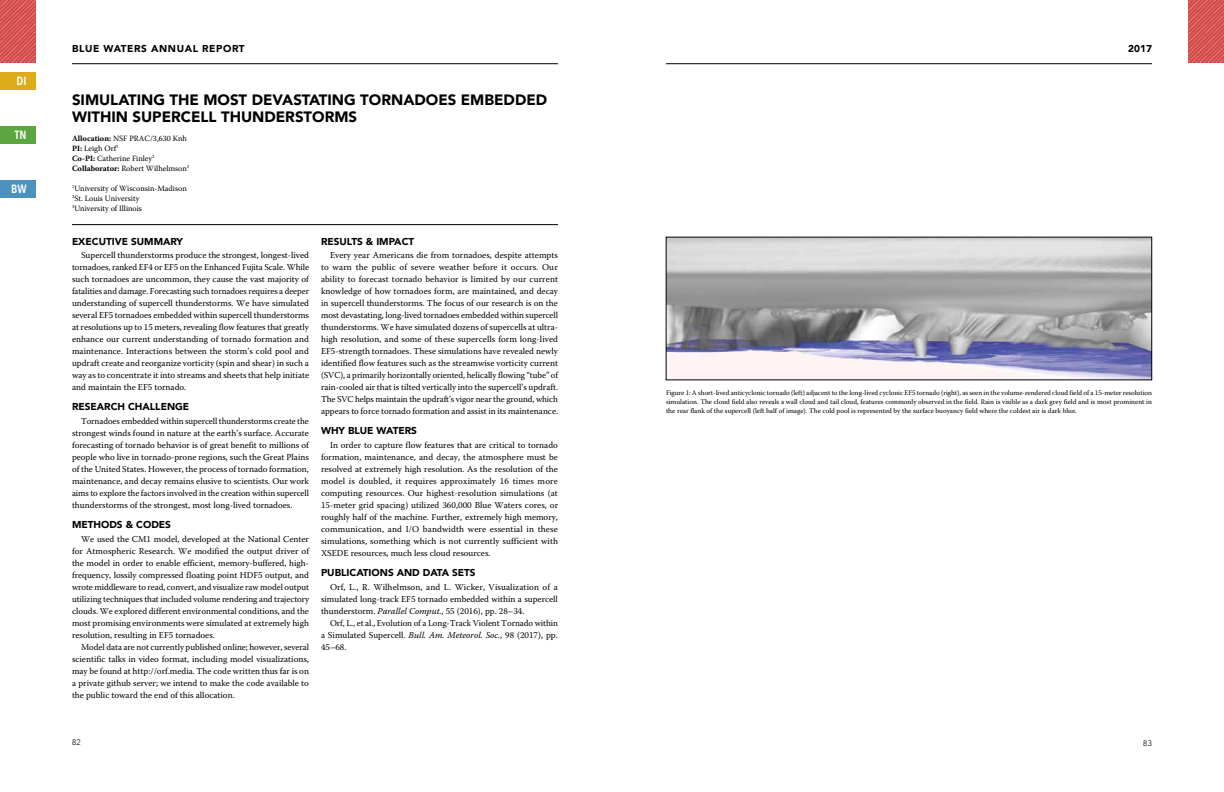
<style>
.page{position:relative;width:1224px;height:792px;background:#fff}
.page>*{position:absolute;margin:0;border:0;box-sizing:border-box;transform-origin:0 0}
.t1{font:900 15px/17px "Avenir";color:#000}
.t2{font:600 12px "Avenir Next Condensed";color:#fff}
.t3{font:900 10px "Avenir";color:#000}
.t4{font:900 10px "Avenir";letter-spacing:.06em;color:#000}
.t5{font:9px/12px "Warnock Pro";color:#000;text-align:justify}
.t6{font:8px/10px "Warnock Pro";color:#000}
.t7{font:300 8px "Avenir";color:#000}
.t8{font:7px/9px "Warnock Pro";color:#000;text-align:justify}
.s1{font-weight:700}
.s2{font-style:italic}
</style>
<div class="page">
<img style="left:0;top:0;width:36px;height:63px">
<img style="left:1188px;top:0;width:36px;height:63px">
<hr style="left:72px;top:224px;width:486px;height:1px;background:#000">
<div style="left:0;top:72px;width:36px;height:18px;background:#dcac1b"></div>
<div style="left:0;top:126px;width:36px;height:18px;background:#5ca63f"></div>
<div style="left:0;top:180px;width:36px;height:18px;background:#4c92bc"></div>
<img style="left:668px;top:239px;width:482px;height:139px">
<hr style="left:666px;top:63px;width:486px;height:1px;background:#000">
<hr style="left:72px;top:63px;width:486px;height:1px;background:#000">
<h2 class="t2" style="left:17px;top:71px;width:11px">DI</h2>
<h2 class="t2" style="left:15px;top:125px;width:13px">TN</h2>
<h2 class="t2" style="left:11px;top:179px;width:17px">BW</h2>
<p class="t4" style="left:72px;top:40px;width:174px">BLUE WATERS ANNUAL REPORT</p>
<p class="t3" style="left:1128px;top:40px;width:25px">2017</p>
<h1 class="t1" style="left:72px;top:91px;width:477px">SIMULATING THE MOST DEVASTATING TORNADOES EMBEDDED<br>WITHIN SUPERCELL THUNDERSTORMS</h1>
<p class="t6" style="left:72px;top:133px;width:119px"><span class="s1">Allocation:</span> NSF PRAC/3,630 Knh<br><span class="s1">PI:</span> Leigh Orf<sup>1<br></sup><span class="s1">Co-PI:</span> Catherine Finley<sup>2<br></sup><span class="s1">Collaborator:</span> Robert Wilhelmson<sup>3</sup></p>
<p class="t6" style="left:72px;top:183px;width:116px"><sup>1</sup>University of Wisconsin-Madison<br><sup>2</sup>St. Louis University<br><sup>3</sup>University of Illinois</p>
<p class="t3" style="left:72px;top:232px;width:113px">EXECUTIVE SUMMARY</p>
<p class="t5" style="left:72px;top:249px;width:239px;text-indent:9px">Supercell thunderstorms produce the strongest, longest-lived tornadoes, ranked EF4 or EF5 on the Enhanced Fujita Scale. While such tornadoes are uncommon, they cause the vast majority of fatalities and damage. Forecasting such tornadoes requires a deeper understanding of supercell thunderstorms. We have simulated several EF5 tornadoes embedded within supercell thunderstorms at resolutions up to 15 meters, revealing flow features that greatly enhance our current understanding of tornado formation and maintenance. Interactions between the storm’s cold pool and updraft create and reorganize vorticity (spin and shear) in such a way as to concentrate it into streams and sheets that help initiate and maintain the EF5 tornado.</p>
<p class="t3" style="left:72px;top:398px;width:119px">RESEARCH CHALLENGE</p>
<p class="t5" style="left:72px;top:415px;width:239px;text-indent:9px">Tornadoes embedded within supercell thunderstorms create the strongest winds found in nature at the earth’s surface. Accurate forecasting of tornado behavior is of great benefit to millions of people who live in tornado-prone regions, such the Great Plains of the United States. However, the process of tornado formation, maintenance, and decay remains elusive to scientists. Our work aims to explore the factors involved in the creation within supercell thunderstorms of the strongest, most long-lived tornadoes.</p>
<p class="t3" style="left:72px;top:516px;width:101px">METHODS &amp; CODES</p>
<p class="t5" style="left:72px;top:533px;width:239px;text-indent:9px">We used the CM1 model, developed at the National Center for Atmospheric Research. We modified the output driver of the model in order to enable efficient, memory-buffered, high&shy;frequency, lossily compressed floating point HDF5 output, and wrote middleware to read, convert, and visualize raw model output utilizing techniques that included volume rendering and trajectory clouds. We explored different environmental conditions, and the most promising environments were simulated at extremely high resolution, resulting in EF5 tornadoes.</p>
<p class="t5" style="left:72px;top:641px;width:239px;text-indent:9px">Model data are not currently published online; however, several scientific talks in video format, including model visualizations, may be found at http://orf.media. The code written thus far is on a private github server; we intend to make the code available to the public toward the end of this allocation.</p>
<p class="t3" style="left:321px;top:232px;width:95px">RESULTS &amp; IMPACT</p>
<p class="t5" style="left:321px;top:249px;width:239px;text-indent:9px">Every year Americans die from tornadoes, despite attempts to warn the public of severe weather before it occurs. Our ability to forecast tornado behavior is limited by our current knowledge of how tornadoes form, are maintained, and decay in supercell thunderstorms. The focus of our research is on the most devastating, long-lived tornadoes embedded within supercell thunderstorms. We have simulated dozens of supercells at ultra&shy;high resolution, and some of these supercells form long-lived EF5-strength tornadoes. These simulations have revealed newly identified flow features such as the streamwise vorticity current (SVC), a primarily horizontally oriented, helically flowing “tube” of rain-cooled air that is tilted vertically into the supercell’s updraft.<br>The SVC helps maintain the updraft’s vigor near the ground, which appears to force tornado formation and assist in its maintenance.</p>
<p class="t3" style="left:321px;top:422px;width:98px">WHY BLUE WATERS</p>
<p class="t5" style="left:321px;top:439px;width:239px;text-indent:9px">In order to capture flow features that are critical to tornado formation, maintenance, and decay, the atmosphere must be resolved at extremely high resolution. As the resolution of the model is doubled, it requires approximately 16 times more computing resources. Our highest-resolution simulations (at 15-meter grid spacing) utilized 360,000 Blue Waters cores, or roughly half of the machine. Further, extremely high memory, communication, and I/O bandwidth were essential in these simulations, something which is not currently sufficient with XSEDE resources, much less cloud resources.</p>
<p class="t3" style="left:321px;top:564px;width:156px">PUBLICATIONS AND DATA SETS</p>
<p class="t5" style="left:321px;top:581px;width:238px;text-indent:9px">Orf, L., R. Wilhelmson, and L. Wicker, Visualization of a simulated long-track EF5 tornado embedded within a supercell thunderstorm. <span class="s2">Parallel Comput.</span>, 55 (2016), pp. 28–34.</p>
<p class="t5" style="left:321px;top:617px;width:239px;text-indent:9px">Orf, L., et al., Evolution of a Long-Track Violent Tornado within a Simulated Supercell. <span class="s2">Bull. Am. Meteorol. Soc.</span>, 98 (2017), pp.<br>45–68.</p>
<p class="t8" style="left:666px;top:388px;width:488px">Figure 1: A short-lived anticyclonic tornado (left) adjacent to the long-lived cyclonic EF5 tornado (right), as seen in the volume-rendered cloud field of a 15-meter resolution simulation. The cloud field also reveals a wall cloud and tail cloud, features commonly observed in the field. Rain is visible as a dark grey field and is most prominent in the rear flank of the supercell (left half of image). The cold pool is represented by the surface buoyancy field where the coldest air is dark blue.</p>
<p class="t7" style="left:72px;top:738px;width:10px">82</p>
<p class="t7" style="left:1143px;top:738px;width:10px">83</p>
</div>
